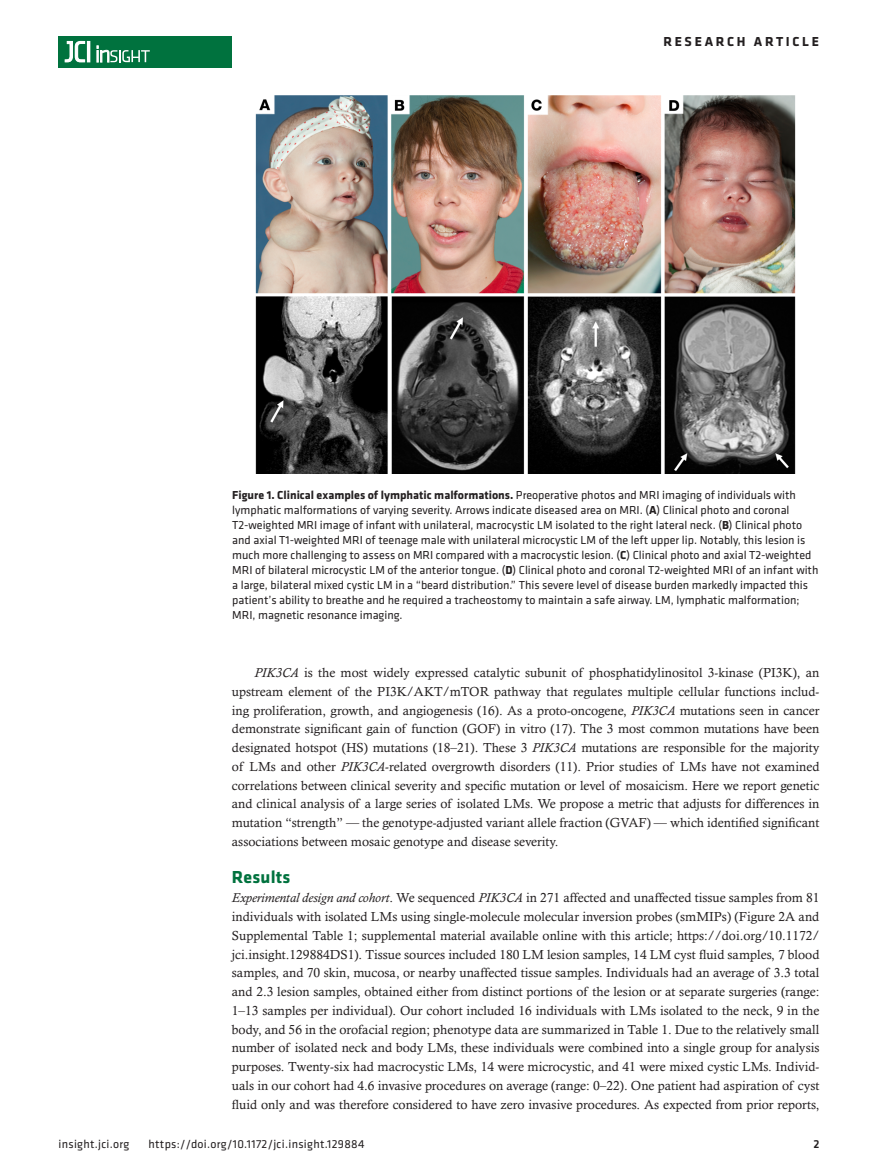
<style>
.page{position:relative;width:878px;height:1175px;background:#fff}
.page>*{position:absolute;margin:0;border:0;box-sizing:border-box;transform-origin:0 0}
.t1{font:700 18px "Klavika";letter-spacing:.01em;color:#00723e}
.t2{font:700 13.5px "Klavika Basic";letter-spacing:.2em;color:#231f20}
.t3{font:13.2px/18.8px "Calisto MT Std";color:#231f20;text-align:justify}
.t4{font:12px/15px "Klavika Basic";color:#231f20}
.t5{font:12px "Klavika Basic";letter-spacing:.025em;color:#231f20}
.t6{font:500 12px "Klavika Basic";color:#231f20}
.s1{font-weight:700}
.s2{font-style:italic}
</style>
<div class="page">
<div style="left:59px;top:36px;width:173px;height:31px;background:#00723e"></div>
<hr style="left:87px;top:41px;width:3px;height:21px;background:#fff">
<svg style="left:64px;top:41px;width:21px;height:22px"></svg>
<svg style="left:97px;top:46px;width:53px;height:16px"></svg>
<img style="left:256px;top:96px;width:539px;height:377px">
<p class="t2" style="left:663px;top:32px;width:157px">RESEARCH ARTICLE</p>
<p class="t4" style="left:232px;top:487px;width:587px"><span class="s1">Figure 1. Clinical examples of lymphatic malformations.</span> Preoperative photos and MRI imaging of individuals with lymphatic malformations of varying severity. Arrows indicate diseased area on MRI. (<span class="s1">A</span>) Clinical photo and coronal T2-weighted MRI image of infant with unilateral, macrocystic LM isolated to the right lateral neck. (<span class="s1">B</span>) Clinical photo and axial T1-weighted MRI of teenage male with unilateral microcystic LM of the left upper lip. Notably, this lesion is much more challenging to assess on MRI compared with a macrocystic lesion. (<span class="s1">C</span>) Clinical photo and axial T2-weighted MRI of bilateral microcystic LM of the anterior tongue. (<span class="s1">D</span>) Clinical photo and coronal T2-weighted MRI of an infant with a large, bilateral mixed cystic LM in a “beard distribution.” This severe level of disease burden markedly impacted this patient’s ability to breathe and he required a tracheostomy to maintain a safe airway. LM, lymphatic malformation; MRI, magnetic resonance imaging.</p>
<p class="t3" style="left:232px;top:663px;width:589px;text-indent:22px"><span class="s2">PIK3CA</span> is the most widely expressed catalytic subunit of phosphatidylinositol 3-kinase (PI3K), an upstream element of the PI3K/AKT/mTOR pathway that regulates multiple cellular functions includ&shy;ing proliferation, growth, and angiogenesis (16). As a proto-oncogene, <span class="s2">PIK3CA</span> mutations seen in cancer demonstrate significant gain of function (GOF) in vitro (17). The 3 most common mutations have been designated hotspot (HS) mutations (18–21). These 3 <span class="s2">PIK3CA</span> mutations are responsible for the majority of LMs and other <span class="s2">PIK3CA</span>-related overgrowth disorders (11). Prior studies of LMs have not examined correlations between clinical severity and specific mutation or level of mosaicism. Here we report genetic and clinical analysis of a large series of isolated LMs. We propose a metric that adjusts for differences in mutation “strength” — the genotype-adjusted variant allele fraction (GVAF) — which identified significant associations between mosaic genotype and disease severity.</p>
<h1 class="t1" style="left:232px;top:864px;width:60px">Results</h1>
<p class="t3" style="left:232px;top:888px;width:589px"><span class="s2">Experimental design and cohort</span>. We sequenced <span class="s2">PIK3CA</span> in 271 affected and unaffected tissue samples from 81 individuals with isolated LMs using single-molecule molecular inversion probes (smMIPs) (Figure 2A and Supplemental Table 1; supplemental material available online with this article; https://doi.org/10.1172/ jci.insight.129884DS1). Tissue sources included 180 LM lesion samples, 14 LM cyst fluid samples, 7 blood samples, and 70 skin, mucosa, or nearby unaffected tissue samples. Individuals had an average of 3.3 total and 2.3 lesion samples, obtained either from distinct portions of the lesion or at separate surgeries (range:<br>1–13 samples per individual). Our cohort included 16 individuals with LMs isolated to the neck, 9 in the body, and 56 in the orofacial region; phenotype data are summarized in Table 1. Due to the relatively small number of isolated neck and body LMs, these individuals were combined into a single group for analysis purposes. Twenty-six had macrocystic LMs, 14 were microcystic, and 41 were mixed cystic LMs. Individ&shy;uals in our cohort had 4.6 invasive procedures on average (range: 0–22). One patient had aspiration of cyst fluid only and was therefore considered to have zero invasive procedures. As expected from prior reports,</p>
<p class="t5" style="left:58px;top:1135px;width:72px">insight.jci.org</p>
<p class="t5" style="left:148px;top:1135px;width:217px">https://doi.org/10.1172/jci.insight.129884</p>
<p class="t6" style="left:813px;top:1135px;width:8px">2</p>
</div>
